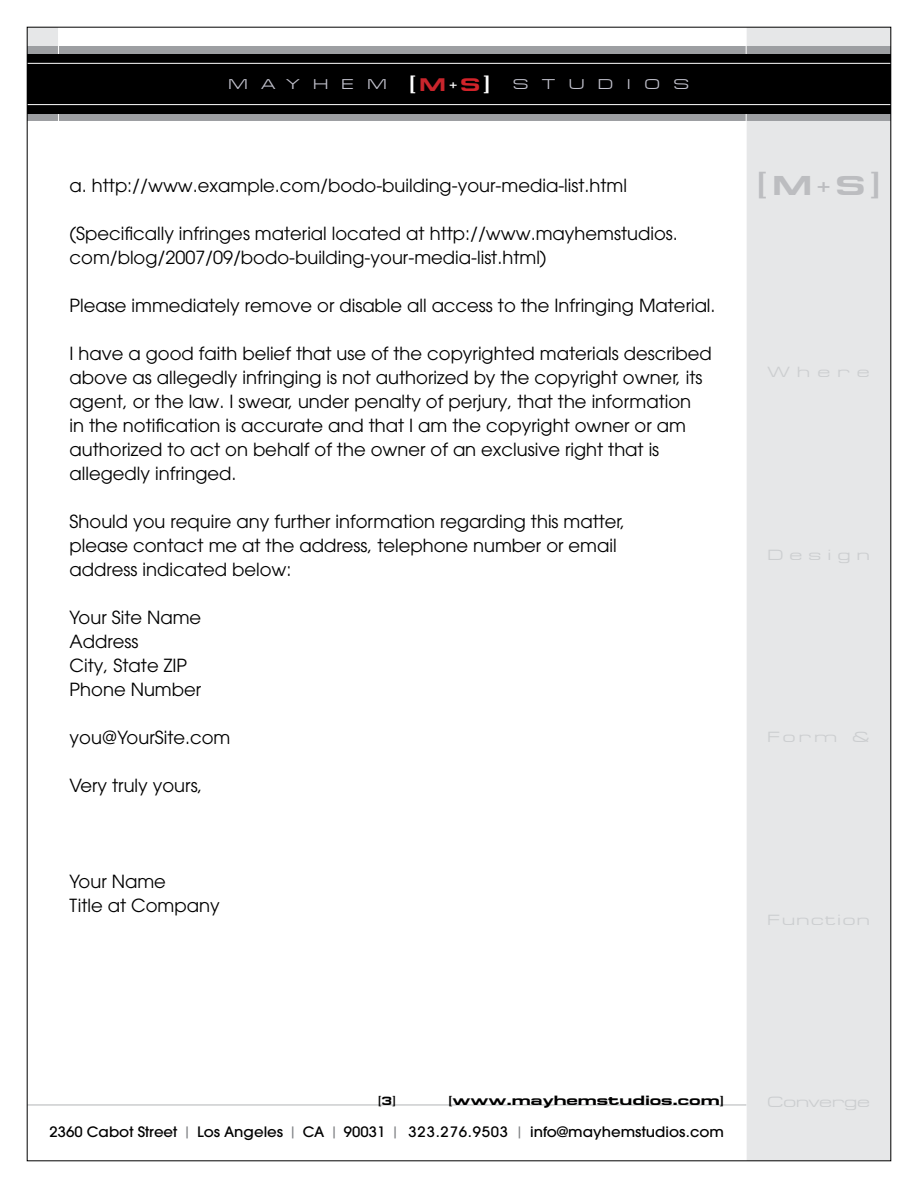
<style>
.page{position:relative;width:918px;height:1188px;background:#fff}
.page>*{position:absolute;margin:0;border:0;box-sizing:border-box;transform-origin:0 0}
.t1{font:700 30.6px "Micro Extended";color:#bcbdc0;scale:1.19 1}
.t2{font:18px/24px "Avant Garde";color:#000}
.t3{font:14.85px "Micro Extended";letter-spacing:.09em;color:#ccced0;scale:1.19 1}
.t4{font:14.85px "Micro Extended";color:#ccced0;scale:1.19 1}
.t5{font:500 14.25px "Avant Garde";color:#000;scale:1.05 1}
.t6{font:14.25px "Micro Extended";letter-spacing:.79em;color:#c2c2cd;scale:1.19 1}
.t7{font:700 13.5px "Micro Extended";color:#000;scale:1.2 1}
.t8{font:700 12px "Micro Extended";color:#000}
.s1{font-weight:700;font-size:20.4px;color:#fff}
.s2{font-weight:700;font-size:18.3px;color:#c9252c}
.s3{font-size:16.35px;color:#fff}
.s4{font-weight:700;font-size:18.3px;color:#d2232a}
.s5{font-size:27.45px}
.s6{font-weight:400;font-size:27.45px}
.s7{font-size:12px}
.s8{font-weight:400;color:#808285}
</style>
<div class="page">
<div style="left:27px;top:27px;width:32px;height:72px;background:#e6e7e8"></div>
<div style="left:746px;top:27px;width:145px;height:1134px;background:#e6e7e8"></div>
<div style="left:27px;top:47px;width:864px;height:74px;background:#9d9fa2"></div>
<hr style="left:746px;top:12px;width:1px;height:1163px;background:#fff">
<hr style="left:58px;top:14px;width:1px;height:111px;background:#fff">
<div style="left:27px;top:54px;width:864px;height:60px;background:#000"></div>
<hr style="left:27px;top:1105px;width:719px;height:1px;background:#b2b4b6">
<hr style="left:13px;top:63px;width:892px;height:1px;background:#fff">
<hr style="left:13px;top:104px;width:892px;height:1px;background:#fff">
<p class="t6" style="left:228px;top:77px;width:389px">MAYHEM <span class="s1">[</span><span class="s2">M</span><span class="s3">+</span><span class="s4">S</span><span class="s1">]</span> STUDIOS</p>
<p class="t2" style="left:70px;top:173px;width:559px">a. http://www.example.com/bodo-building-your-media-list.html</p>
<p class="t2" style="left:70px;top:222px;width:610px">(Specifically infringes material located at http://www.mayhemstudios. com/blog/2007/09/bodo-building-your-media-list.html)</p>
<p class="t2" style="left:70px;top:294px;width:647px">Please immediately remove or disable all access to the Infringing Material.</p>
<p class="t2" style="left:70px;top:342px;width:644px">I have a good faith belief that use of the copyrighted materials described above as allegedly infringing is not authorized by the copyright owner, its agent, or the law. I swear, under penalty of perjury, that the information<br>in the notification is accurate and that I am the copyright owner or am authorized to act on behalf of the owner of an exclusive right that is allegedly infringed.</p>
<p class="t2" style="left:70px;top:509px;width:557px">Should you require any further information regarding this matter, please contact me at the address, telephone number or email address indicated below:</p>
<p class="t2" style="left:70px;top:605px;width:133px">Your Site Name<br>Address<br>City, State ZIP<br>Phone Number</p>
<p class="t2" style="left:70px;top:725px;width:162px">you@YourSite.com</p>
<p class="t2" style="left:70px;top:773px;width:135px">Very truly yours,</p>
<p class="t2" style="left:70px;top:869px;width:152px">Your Name<br>Title at Company</p>
<h1 class="t1" style="left:757px;top:167px;width:105px">[<span class="s5">M</span><span class="s6">+</span><span class="s5">S</span>]</h1>
<p class="t3" style="left:768px;top:365px;width:87px">Where</p>
<p class="t3" style="left:768px;top:547px;width:87px">Design</p>
<p class="t3" style="left:768px;top:729px;width:87px">Form &amp;</p>
<p class="t3" style="left:768px;top:912px;width:87px">Function</p>
<p class="t8" style="left:378px;top:1094px;width:19px">[3]</p>
<p class="t7" style="left:448px;top:1092px;width:231px"><span class="s7">[</span>www.mayhemstudios.com<span class="s7">]</span></p>
<p class="t4" style="left:768px;top:1094px;width:87px">Converge</p>
<p class="t5" style="left:50px;top:1123px;width:644px">2360 Cabot Street <span class="s8">|</span> Los Angeles <span class="s8">|</span> CA <span class="s8">|</span> 90031 <span class="s8">|</span> 323.276.9503 <span class="s8">|</span> info@mayhemstudios.com</p>
</div>
